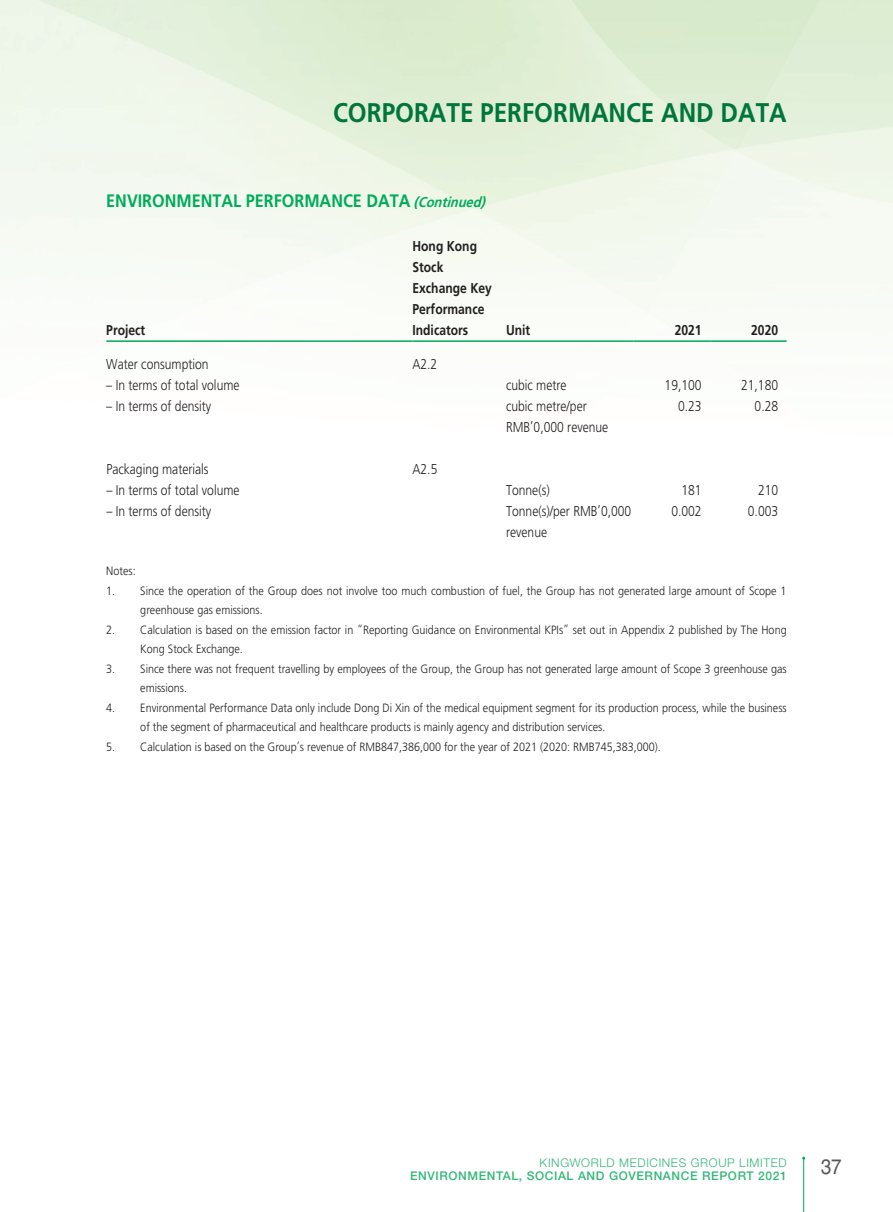
<style>
.page{position:relative;width:893px;height:1212px;background:#fff}
.page>*{position:absolute;margin:0;border:0;box-sizing:border-box;transform-origin:0 0}
.t1{font:700 27px "Frutiger LT Std";color:#00753c;scale:.9 1}
.t2{font:21px "Helvetica LT Std";color:#57585a;scale:.9 1}
.t3{font:700 18px "Frutiger LT Std";color:#00ab5b;scale:.9 1}
.t4{font:300 14.25px/21px "Frutiger LT Std";color:#231f20;scale:.85 1}
.t5{font:700 14.25px/21px "Frutiger LT Std";color:#231f20;scale:.85 1}
.t6{font:300 12px/19.5px "Frutiger LT Std";color:#231f20;scale:.9 1}
.t7{font:500 12px "Helvetica Neue LT Std";letter-spacing:.05em;color:#33b777}
.t8{font:300 12px "Helvetica Neue LT Std";letter-spacing:.05em;color:#33b777}
.s1{font-style:italic;font-size:14.25px}
</style>
<div class="page">
<hr style="left:803px;top:1158px;width:1px;height:54px;background:#00ab5b">
<hr style="left:106px;top:340px;width:306px;height:2px;background:#00ab5b">
<hr style="left:412px;top:340px;width:94px;height:2px;background:#00ab5b">
<hr style="left:506px;top:340px;width:128px;height:2px;background:#00ab5b">
<hr style="left:634px;top:340px;width:76px;height:2px;background:#00ab5b">
<hr style="left:710px;top:340px;width:77px;height:2px;background:#00ab5b">
<h1 class="t1" style="left:333px;top:97px;width:506px">CORPORATE PERFORMANCE AND DATA</h1>
<h3 class="t3" style="left:106px;top:191px;width:427px">ENVIRONMENTAL PERFORMANCE DATA <span class="s1">(Continued)</span></h3>
<p class="t5" style="left:106px;top:320px;width:47px">Project</p>
<p class="t5" style="left:412px;top:236px;width:95px">Hong Kong<br>Stock<br>Exchange Key<br>Performance<br>Indicators</p>
<p class="t5" style="left:506px;top:320px;width:30px">Unit</p>
<p class="t5" style="left:675px;top:320px;width:33px">2021</p>
<p class="t5" style="left:751px;top:320px;width:33px">2020</p>
<p class="t4" style="left:106px;top:353px;width:122px">Water consumption</p>
<p class="t4" style="left:412px;top:353px;width:31px">A2.2</p>
<p class="t4" style="left:106px;top:374px;width:158px">– In terms of total volume</p>
<p class="t4" style="left:506px;top:374px;width:73px">cubic metre</p>
<p class="t4" style="left:665px;top:374px;width:45px">19,100</p>
<p class="t4" style="left:741px;top:374px;width:45px">21,180</p>
<p class="t4" style="left:106px;top:395px;width:125px">– In terms of density</p>
<p class="t4" style="left:506px;top:395px;width:122px">cubic metre/per<br>RMB’0,000 revenue</p>
<p class="t4" style="left:678px;top:395px;width:29px">0.23</p>
<p class="t4" style="left:755px;top:395px;width:29px">0.28</p>
<p class="t4" style="left:106px;top:458px;width:122px">Packaging materials</p>
<p class="t4" style="left:412px;top:458px;width:31px">A2.5</p>
<p class="t4" style="left:106px;top:479px;width:158px">– In terms of total volume</p>
<p class="t4" style="left:506px;top:479px;width:53px">Tonne(s)</p>
<p class="t4" style="left:681px;top:479px;width:25px">181</p>
<p class="t4" style="left:758px;top:479px;width:25px">210</p>
<p class="t4" style="left:106px;top:501px;width:125px">– In terms of density</p>
<p class="t4" style="left:506px;top:501px;width:149px">Tonne(s)/per RMB’0,000 revenue</p>
<p class="t4" style="left:671px;top:501px;width:37px">0.002</p>
<p class="t4" style="left:748px;top:501px;width:37px">0.003</p>
<p class="t6" style="left:106px;top:562px;width:34px">Notes:</p>
<p class="t6" style="left:140px;top:581px;width:720px;text-indent:-34px">1. Since the operation of the Group does not involve too much combustion of fuel, the Group has not generated large amount of Scope 1 greenhouse gas emissions.</p>
<p class="t6" style="left:140px;top:620px;width:720px;text-indent:-34px">2. Calculation is based on the emission factor in “Reporting Guidance on Environmental KPIs” set out in Appendix 2 published by The Hong<br>Kong Stock Exchange.</p>
<p class="t6" style="left:140px;top:659px;width:720px;text-indent:-34px">3. Since there was not frequent travelling by employees of the Group, the Group has not generated large amount of Scope 3 greenhouse gas emissions.</p>
<p class="t6" style="left:140px;top:698px;width:720px;text-indent:-34px">4. Environmental Performance Data only include Dong Di Xin of the medical equipment segment for its production process, while the business of the segment of pharmaceutical and healthcare products is mainly agency and distribution services.</p>
<p class="t6" style="left:106px;top:737px;width:618px">5. Calculation is based on the Group’s revenue of RMB847,386,000 for the year of 2021 (2020: RMB745,383,000).</p>
<p class="t8" style="left:540px;top:1155px;width:249px">KINGWORLD MEDICINES GROUP LIMITED</p>
<p class="t7" style="left:410px;top:1169px;width:378px">ENVIRONMENTAL, SOCIAL AND GOVERNANCE REPORT 2021</p>
<p class="t7" style="left:646px;top:1169px;width:53px">A NUAL</p>
<h2 class="t2" style="left:821px;top:1154px;width:25px">37</h2>
</div>
